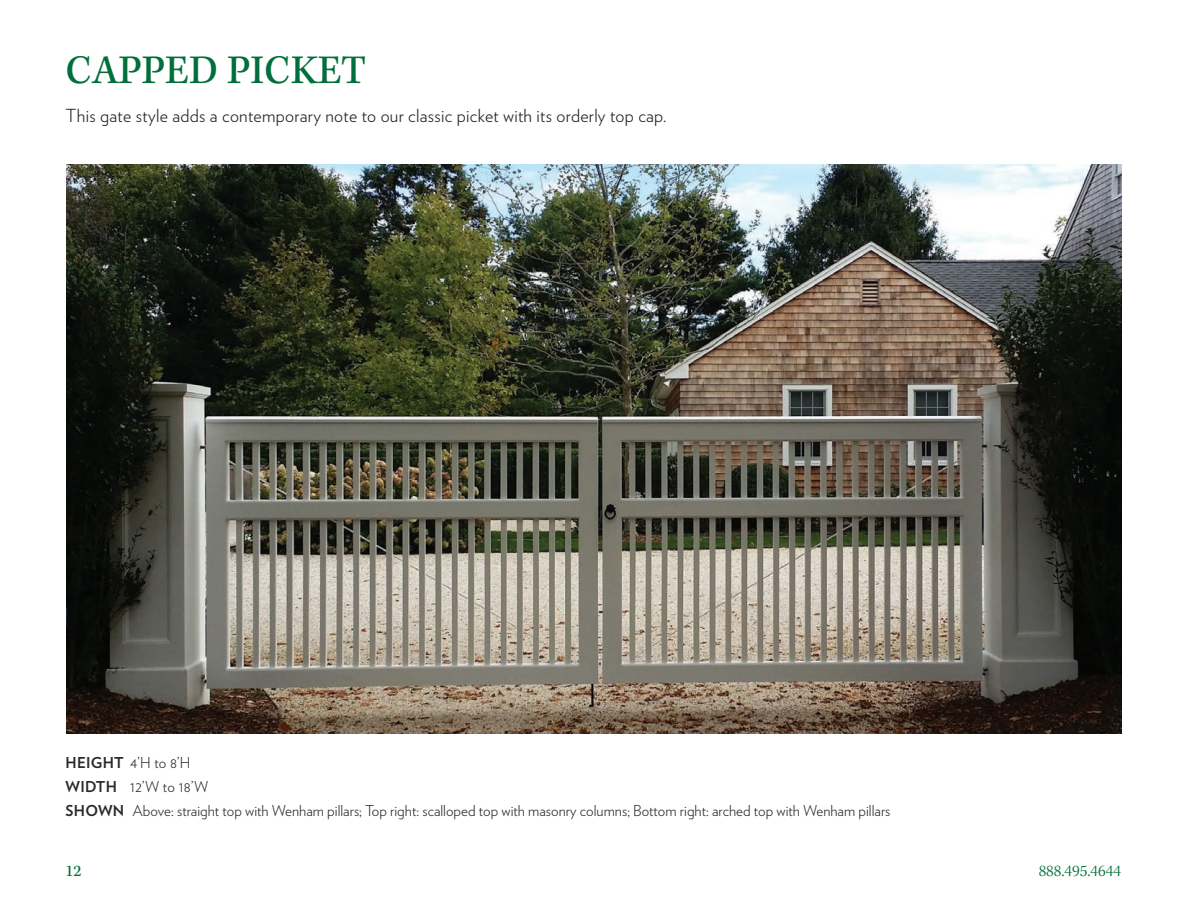
<style>
.page{position:relative;width:1188px;height:918px;background:#fff}
.page>*{position:absolute;margin:0;border:0;box-sizing:border-box;transform-origin:0 0}
.t1{font:42px "Kepler Std Capt";letter-spacing:-.005em;color:#006f3c}
.t2{font:300 18px "Verlag";letter-spacing:.015em;color:#231f20}
.t3{font:300 16.5px "Kepler Std";color:#006f3c}
.t4{font:16.5px "Kepler Std Capt";color:#006f3c}
.t5{font:300 15px "Verlag";color:#27292d}
.s1{font-weight:700}
</style>
<div class="page">
<img style="left:66px;top:165px;width:1055px;height:569px">
<p class="t1" style="left:66px;top:47px;width:302px">CAPPED PICKET</p>
<p class="t2" style="left:66px;top:103px;width:602px">This gate style adds a contemporary note to our classic picket with its orderly top cap.</p>
<p class="t5" style="left:66px;top:752px;width:126px"><span class="s1">HEIGHT</span> 4’H to 8’H</p>
<p class="t5" style="left:66px;top:776px;width:144px"><span class="s1">WIDTH</span> 12’W to 18’W</p>
<p class="t5" style="left:66px;top:800px;width:826px"><span class="s1">SHOWN</span> Above: straight top with Wenham pillars; Top right: scalloped top with masonry columns; Bottom right: arched top with Wenham pillars</p>
<p class="t4" style="left:66px;top:861px;width:18px">12</p>
<p class="t3" style="left:1039px;top:861px;width:84px">888.495.4644</p>
</div>
